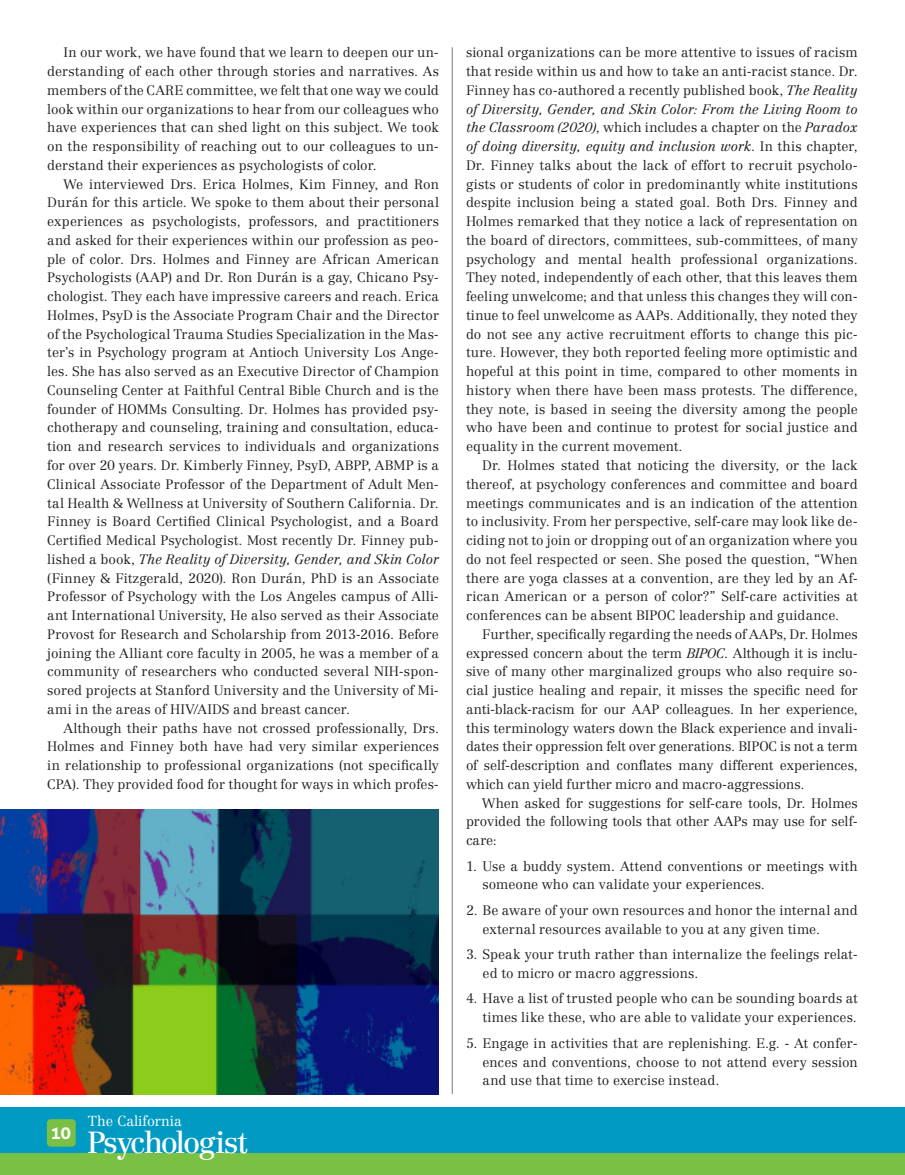
<style>
.page{position:relative;width:905px;height:1175px;background:#fff}
.page>*{position:absolute;margin:0;border:0;box-sizing:border-box;transform-origin:0 0}
.t1{font:30px "Centennial LT Std";letter-spacing:-.06em;color:#fff}
.t2{font:300 14.25px "Centennial LT Std";color:#fff}
.Body_Text{font:300 13.5px/18.8px "Centennial LT Std";letter-spacing:.005em;color:#231f20;text-align:justify}
.Body_text_-_indent_b{font:300 13.5px/18.8px "Centennial LT Std";letter-spacing:.01em;color:#231f20}
.s1{font-style:italic}
</style>
<div class="page">
<div style="left:0;top:1150px;width:904px;height:24px;background:#79c044"></div>
<div style="left:0;top:1107px;width:904px;height:45px;background:#009ac3"></div>
<div style="left:47px;top:1119px;width:29px;height:27px;background:#79c044;border-radius:4px"></div>
<img style="left:0;top:809px;width:439px;height:285px">
<hr style="left:452px;top:47px;width:1px;height:1047px;background:#76787b">
<p class="Body_Text" style="left:47px;top:43px;width:393px;text-indent:16px">In our work, we have found that we learn to deepen our un&shy;derstanding of each other through stories and narratives. As members of the CARE committee, we felt that one way we could look within our organizations to hear from our colleagues who have experiences that can shed light on this subject. We took on the responsibility of reaching out to our colleagues to un&shy;derstand their experiences as psychologists of color.</p>
<p class="Body_Text" style="left:47px;top:174px;width:393px;text-indent:16px">We interviewed Drs. Erica Holmes, Kim Finney, and Ron Durán for this article. We spoke to them about their personal experiences as psychologists, professors, and practitioners and asked for their experiences within our profession as peo&shy;ple of color. Drs. Holmes and Finney are African American Psychologists (AAP) and Dr. Ron Durán is a gay, Chicano Psy&shy;chologist. They each have impressive careers and reach. Erica Holmes, PsyD is the Associate Program Chair and the Director of the Psychological Trauma Studies Specialization in the Mas&shy;ter’s in Psychology program at Antioch University Los Ange&shy;les. She has also served as an Executive Director of Champion Counseling Center at Faithful Central Bible Church and is the founder of HOMMs Consulting. Dr. Holmes has provided psy&shy;chotherapy and counseling, training and consultation, educa&shy;tion and research services to individuals and organizations for over 20 years. Dr. Kimberly Finney, PsyD, ABPP, ABMP is a Clinical Associate Professor of the Department of Adult Men&shy;tal Health &amp; Wellness at University of Southern California. Dr.<br>Finney is Board Certified Clinical Psychologist, and a Board Certified Medical Psychologist. Most recently Dr. Finney pub&shy;lished a book, <span class="s1">The Reality of Diversity, Gender, and Skin Color </span>(Finney &amp; Fitzgerald, 2020). Ron Durán, PhD is an Associate Professor of Psychology with the Los Angeles campus of Alli&shy;ant International University, He also served as their Associate Provost for Research and Scholarship from 2013-2016. Before joining the Alliant core faculty in 2005, he was a member of a community of researchers who conducted several NIH-spon&shy;sored projects at Stanford University and the University of Mi&shy;ami in the areas of HIV/AIDS and breast cancer.</p>
<p class="Body_Text" style="left:47px;top:718px;width:393px;text-indent:16px">Although their paths have not crossed professionally, Drs.<br>Holmes and Finney both have had very similar experiences in relationship to professional organizations (not specifically CPA). They provided food for thought for ways in which profes-</p>
<p class="t2" style="left:88px;top:1112px;width:96px">The California</p>
<h1 class="t1" style="left:50px;top:1124px;width:199px"><sup>10</sup> Psychologist</h1>
<p class="Body_Text" style="left:466px;top:43px;width:393px">sional organizations can be more attentive to issues of racism that reside within us and how to take an anti-racist stance. Dr.<br>Finney has co-authored a recently published book, <span class="s1">The Reality of Diversity, Gender, and Skin Color: From the Living Room to the Classroom (2020)</span>, which includes a chapter on the <span class="s1">Paradox of doing diversity, equity and inclusion work</span>. In this chapter, Dr. Finney talks about the lack of effort to recruit psycholo&shy;gists or students of color in predominantly white institutions despite inclusion being a stated goal. Both Drs. Finney and Holmes remarked that they notice a lack of representation on the board of directors, committees, sub-committees, of many psychology and mental health professional organizations.<br>They noted, independently of each other, that this leaves them feeling unwelcome; and that unless this changes they will con&shy;tinue to feel unwelcome as AAPs. Additionally, they noted they do not see any active recruitment efforts to change this pic&shy;ture. However, they both reported feeling more optimistic and hopeful at this point in time, compared to other moments in history when there have been mass protests. The difference, they note, is based in seeing the diversity among the people who have been and continue to protest for social justice and equality in the current movement.</p>
<p class="Body_Text" style="left:466px;top:456px;width:393px;text-indent:16px">Dr. Holmes stated that noticing the diversity, or the lack thereof, at psychology conferences and committee and board meetings communicates and is an indication of the attention to inclusivity. From her perspective, self-care may look like de&shy;ciding not to join or dropping out of an organization where you do not feel respected or seen. She posed the question, “When there are yoga classes at a convention, are they led by an Af&shy;rican American or a person of color?” Self-care activities at conferences can be absent BIPOC leadership and guidance.</p>
<p class="Body_Text" style="left:466px;top:624px;width:393px;text-indent:16px">Further, specifically regarding the needs of AAPs, Dr. Holmes expressed concern about the term <span class="s1">BIPOC</span>. Although it is inclu&shy;sive of many other marginalized groups who also require so&shy;cial justice healing and repair, it misses the specific need for anti-black-racism for our AAP colleagues. In her experience, this terminology waters down the Black experience and invali&shy;dates their oppression felt over generations. BIPOC is not a term of self-description and conflates many different experiences, which can yield further micro and macro-aggressions.</p>
<p class="Body_Text" style="left:466px;top:793px;width:393px;text-indent:16px">When asked for suggestions for self-care tools, Dr. Holmes provided the following tools that other AAPs may use for self&shy;care:</p>
<p class="Body_text_-_indent_b" style="left:482px;top:856px;width:376px;text-indent:-16px">1. Use a buddy system. Attend conventions or meetings with someone who can validate your experiences.</p>
<p class="Body_text_-_indent_b" style="left:482px;top:900px;width:376px;text-indent:-16px">2. Be aware of your own resources and honor the internal and external resources available to you at any given time.</p>
<p class="Body_text_-_indent_b" style="left:482px;top:945px;width:376px;text-indent:-16px">3. Speak your truth rather than internalize the feelings relat&shy;ed to micro or macro aggressions.</p>
<p class="Body_text_-_indent_b" style="left:466px;top:989px;width:393px;text-align:right">4. Have a list of trusted people who can be sounding boards at times like these, who are able to validate your experiences.</p>
<p class="Body_text_-_indent_b" style="left:482px;top:1033px;width:376px;text-align:justify;text-indent:-16px">5. Engage in activities that are replenishing. E.g. - At confer&shy;ences and conventions, choose to not attend every session and use that time to exercise instead.</p>
</div>
